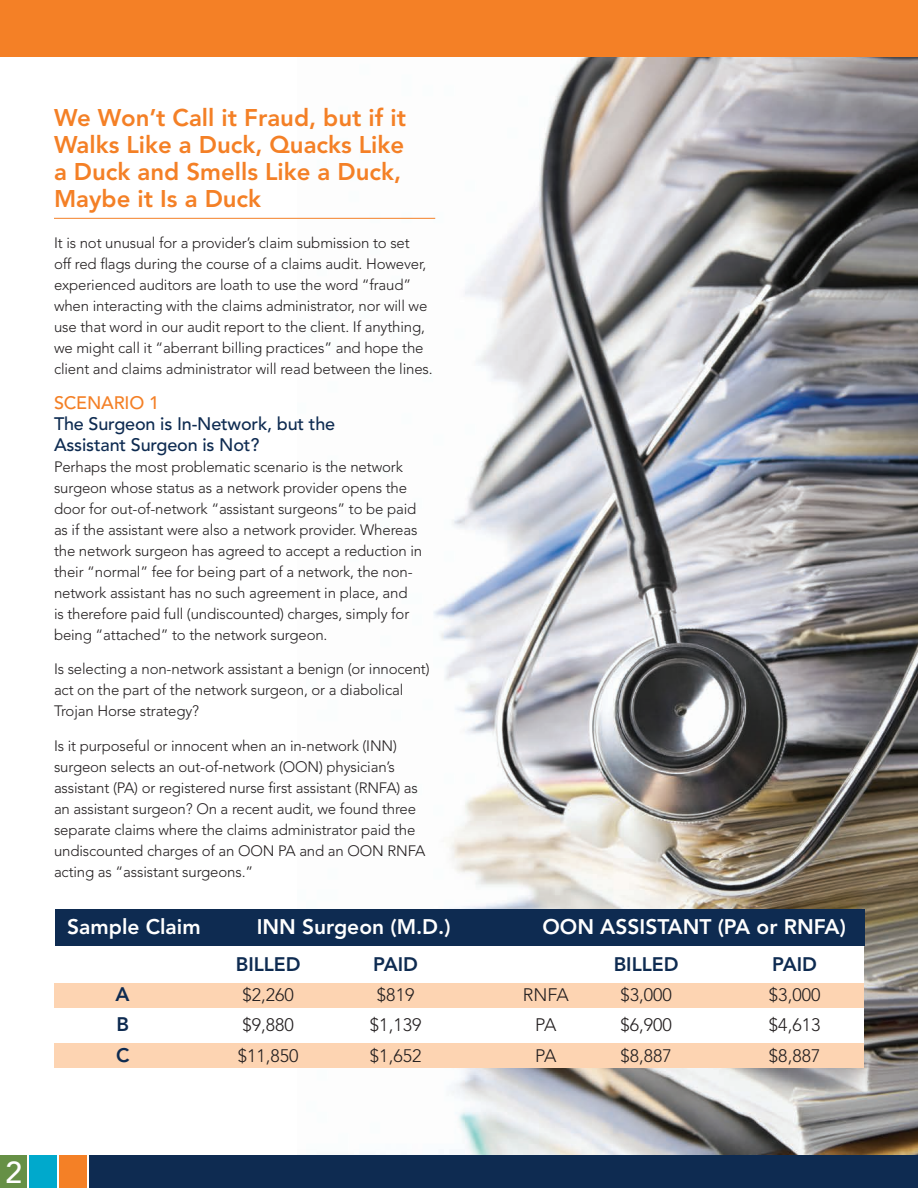
<style>
.page{position:relative;width:918px;height:1188px;background:#fff}
.page>*{position:absolute;margin:0;border:0;box-sizing:border-box;transform-origin:0 0}
.t1{font:500 30px "Avenir LT Std";color:#fff}
.Paragraph_Style_2{font:800 24px/27px "Avenir LT Std";color:#f48026}
.t2{font:800 21px "Avenir LT Std";color:#fff}
.t3{font:800 19.5px "Avenir LT Std";color:#0e2b51}
.t4{font:300 18px "Avenir LT Std";color:#231f20}
.t5{font:500 18px/21px "Avenir LT Std";letter-spacing:-.01em;color:#0e2b51}
.t6{font:300 15px/21px "Avenir LT Std";letter-spacing:-.01em;color:#231f20}
.s1{color:#f48026}
</style>
<div class="page">
<img style="left:297px;top:56px;width:621px;height:1099px">
<div style="left:54px;top:916px;width:810px;height:147px;background:#fff"></div>
<hr style="left:54px;top:218px;width:381px;height:1px;background:#f48026">
<div style="left:0;top:1155px;width:27px;height:33px;background:#669046"></div>
<div style="left:30px;top:1155px;width:27px;height:33px;background:#00a9cc"></div>
<div style="left:60px;top:1155px;width:27px;height:33px;background:#f48026"></div>
<div style="left:89px;top:1155px;width:829px;height:33px;background:#0e2b51"></div>
<div style="left:0;top:0;width:918px;height:56px;background:#f48026"></div>
<div style="left:54px;top:1043px;width:810px;height:25px;background:#fdd4b2"></div>
<div style="left:54px;top:983px;width:810px;height:25px;background:#fdd4b2"></div>
<div style="left:56px;top:909px;width:810px;height:37px;background:#0e2b51"></div>
<p class="Paragraph_Style_2" style="left:54px;top:104px;width:354px">We Won’t Call it Fraud, but if it<br>Walks Like a Duck, Quacks Like a Duck and Smells Like a Duck,<br>Maybe it Is a Duck</p>
<p class="t6" style="left:54px;top:233px;width:380px">It is not unusual for a provider’s claim submission to set<br>off red flags during the course of a claims audit. However, experienced auditors are loath to use the word “fraud” when interacting with the claims administrator, nor will we use that word in our audit report to the client. If anything, we might call it “aberrant billing practices” and hope the client and claims administrator will read between the lines.</p>
<p class="t5" style="left:54px;top:393px;width:283px"><span class="s1">SCENARIO 1<br></span>The Surgeon is In-Network, but the<br>Assistant Surgeon is Not?</p>
<p class="t6" style="left:54px;top:456px;width:370px">Perhaps the most problematic scenario is the network surgeon whose status as a network provider opens the door for out-of-network “assistant surgeons” to be paid as if the assistant were also a network provider. Whereas the network surgeon has agreed to accept a reduction in their “normal” fee for being part of a network, the non&shy;network assistant has no such agreement in place, and<br>is therefore paid full (undiscounted) charges, simply for being “attached” to the network surgeon.</p>
<p class="t6" style="left:54px;top:659px;width:377px">Is selecting a non-network assistant a benign (or innocent) act on the part of the network surgeon, or a diabolical<br>Trojan Horse strategy?</p>
<p class="t6" style="left:54px;top:735px;width:373px">Is it purposeful or innocent when an in-network (INN) surgeon selects an out-of-network (OON) physician’s assistant (PA) or registered nurse first assistant (RNFA) as an assistant surgeon? On a recent audit, we found three separate claims where the claims administrator paid the undiscounted charges of an OON PA and an OON RNFA acting as “assistant surgeons.”</p>
<p class="t2" style="left:67px;top:915px;width:135px">Sample Claim</p>
<p class="t2" style="left:257px;top:915px;width:195px">INN Surgeon (M.D.)</p>
<p class="t2" style="left:542px;top:915px;width:305px">OON ASSISTANT (PA or RNFA)</p>
<p class="t3" style="left:236px;top:953px;width:67px">BILLED</p>
<p class="t3" style="left:373px;top:953px;width:46px">PAID</p>
<p class="t3" style="left:614px;top:953px;width:67px">BILLED</p>
<p class="t3" style="left:772px;top:953px;width:46px">PAID</p>
<p class="t3" style="left:116px;top:983px;width:16px">A</p>
<p class="t4" style="left:242px;top:985px;width:53px">$2,260</p>
<p class="t4" style="left:377px;top:985px;width:39px">$819</p>
<p class="t4" style="left:523px;top:985px;width:48px">RNFA</p>
<p class="t4" style="left:620px;top:985px;width:53px">$3,000</p>
<p class="t4" style="left:769px;top:985px;width:53px">$3,000</p>
<p class="t3" style="left:116px;top:1013px;width:14px">B</p>
<p class="t4" style="left:242px;top:1015px;width:53px">$9,880</p>
<p class="t4" style="left:370px;top:1015px;width:53px">$1,139</p>
<p class="t4" style="left:535px;top:1015px;width:23px">PA</p>
<p class="t4" style="left:620px;top:1015px;width:53px">$6,900</p>
<p class="t4" style="left:769px;top:1015px;width:53px">$4,613</p>
<p class="t3" style="left:116px;top:1043px;width:15px">C</p>
<p class="t4" style="left:238px;top:1045px;width:62px">$11,850</p>
<p class="t4" style="left:370px;top:1045px;width:53px">$1,652</p>
<p class="t4" style="left:535px;top:1045px;width:23px">PA</p>
<p class="t4" style="left:620px;top:1045px;width:53px">$8,887</p>
<p class="t4" style="left:769px;top:1045px;width:53px">$8,887</p>
<p class="t1" style="left:6px;top:1155px;width:18px">2</p>
</div>
